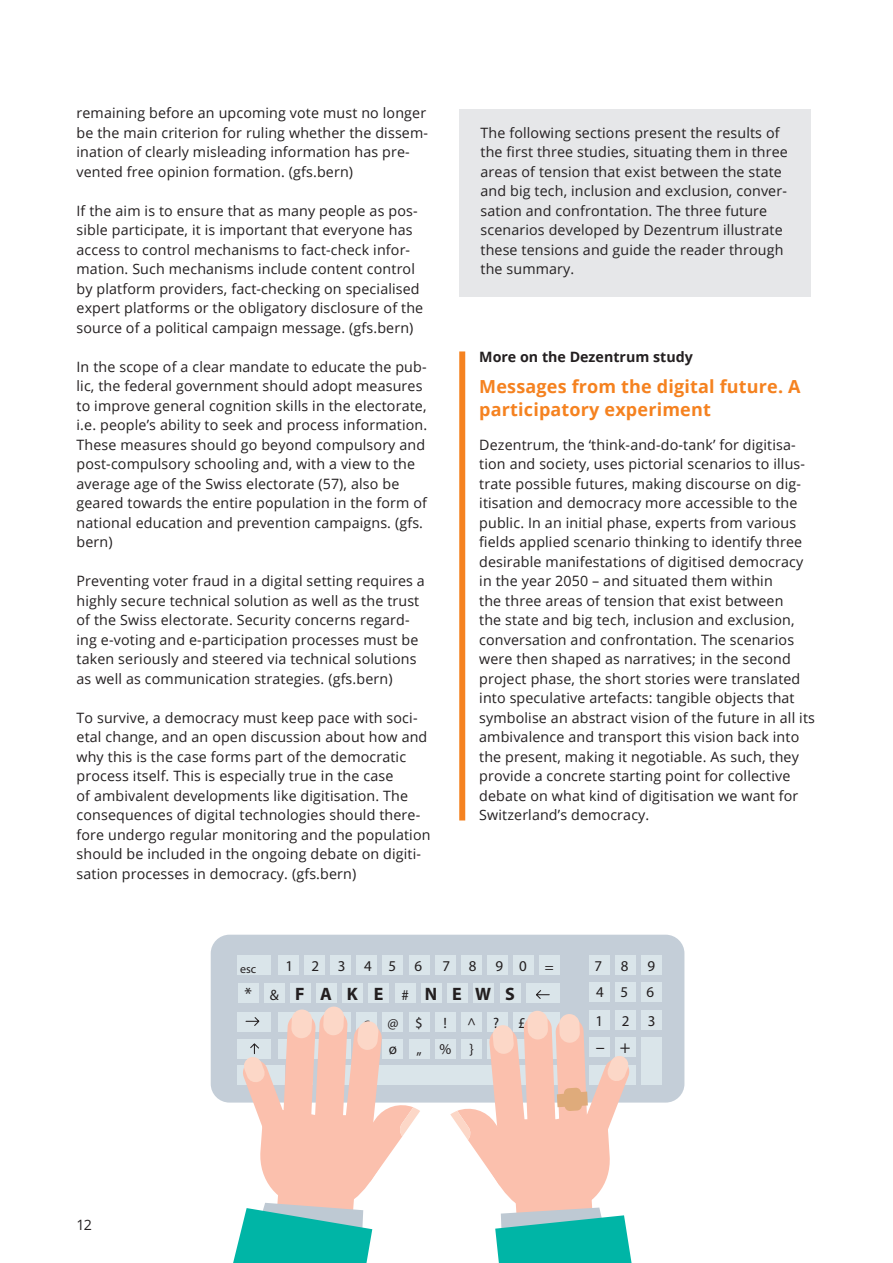
<style>
.page{position:relative;width:893px;height:1263px;background:#fff}
.page>*{position:absolute;margin:0;border:0;box-sizing:border-box;transform-origin:0 0}
.t1{font:700 18px/22.5px "Open Sans";letter-spacing:.01em;color:#f58220}
.t2{font:700 18px "Myriad Pro";letter-spacing:.82em;color:#231f20}
.t3{font:18px "Myriad Pro";color:#231f20}
.t4{font:15px "Myriad Pro";letter-spacing:1.22em;color:#231f20}
.t5{font:14.25px/19.5px "Open Sans";letter-spacing:.01em;color:#231f20}
.t6{font:700 14.25px "Open Sans";color:#231f20}
.t7{font:12px "Myriad Pro";color:#231f20}
.s1{font-size:15px}
.s2{font-weight:700}
</style>
<div class="page">
<div style="left:459px;top:109px;width:352px;height:188px;background:#e6e7e9"></div>
<div style="left:459px;top:351px;width:6px;height:469px;background:#f58220"></div>
<div style="left:211px;top:935px;width:473px;height:167px;background:#c4ced8;border-radius:19px"></div>
<div style="left:237px;top:955px;width:34px;height:20px;background:#dae5ea"></div>
<div style="left:526px;top:984px;width:34px;height:19px;background:#dae5ea"></div>
<div style="left:278px;top:955px;width:21px;height:20px;background:#dae5ea"></div>
<div style="left:304px;top:955px;width:21px;height:20px;background:#dae5ea"></div>
<div style="left:330px;top:955px;width:21px;height:20px;background:#dae5ea"></div>
<div style="left:357px;top:955px;width:20px;height:20px;background:#dae5ea"></div>
<div style="left:383px;top:955px;width:20px;height:20px;background:#dae5ea"></div>
<div style="left:409px;top:955px;width:20px;height:20px;background:#dae5ea"></div>
<div style="left:589px;top:955px;width:20px;height:20px;background:#dae5ea"></div>
<div style="left:615px;top:955px;width:21px;height:20px;background:#dae5ea"></div>
<div style="left:641px;top:955px;width:21px;height:20px;background:#dae5ea"></div>
<div style="left:589px;top:982px;width:20px;height:20px;background:#dae5ea"></div>
<div style="left:615px;top:982px;width:21px;height:20px;background:#dae5ea"></div>
<div style="left:641px;top:982px;width:21px;height:20px;background:#dae5ea"></div>
<div style="left:641px;top:1010px;width:21px;height:20px;background:#dae5ea"></div>
<div style="left:641px;top:1037px;width:21px;height:20px;background:#dae5ea"></div>
<div style="left:641px;top:1046px;width:21px;height:39px;background:#dae5ea"></div>
<div style="left:435px;top:955px;width:20px;height:20px;background:#dae5ea"></div>
<div style="left:461px;top:955px;width:21px;height:20px;background:#dae5ea"></div>
<div style="left:487px;top:955px;width:21px;height:20px;background:#dae5ea"></div>
<div style="left:513px;top:955px;width:21px;height:20px;background:#dae5ea"></div>
<div style="left:238px;top:984px;width:20px;height:19px;background:#dae5ea"></div>
<div style="left:264px;top:984px;width:20px;height:19px;background:#dae5ea"></div>
<div style="left:290px;top:984px;width:21px;height:19px;background:#dae5ea"></div>
<div style="left:316px;top:984px;width:21px;height:19px;background:#dae5ea"></div>
<div style="left:343px;top:984px;width:20px;height:19px;background:#dae5ea"></div>
<div style="left:369px;top:984px;width:20px;height:19px;background:#dae5ea"></div>
<div style="left:395px;top:984px;width:20px;height:19px;background:#dae5ea"></div>
<div style="left:421px;top:984px;width:20px;height:19px;background:#dae5ea"></div>
<div style="left:447px;top:984px;width:21px;height:19px;background:#dae5ea"></div>
<div style="left:473px;top:984px;width:21px;height:19px;background:#dae5ea"></div>
<div style="left:500px;top:984px;width:20px;height:19px;background:#dae5ea"></div>
<div style="left:540px;top:955px;width:20px;height:20px;background:#dae5ea"></div>
<div style="left:409px;top:1012px;width:20px;height:20px;background:#dae5ea"></div>
<div style="left:435px;top:1012px;width:20px;height:20px;background:#dae5ea"></div>
<div style="left:356px;top:1065px;width:151px;height:20px;background:#dae5ea"></div>
<div style="left:409px;top:1039px;width:20px;height:20px;background:#dae5ea"></div>
<div style="left:435px;top:1039px;width:20px;height:20px;background:#dae5ea"></div>
<svg style="left:536px;top:990px;width:14px;height:9px"></svg>
<svg style="left:210px;top:1006px;width:210px;height:257px"></svg>
<svg style="left:450px;top:1010px;width:210px;height:253px"></svg>
<p class="t5" style="left:77px;top:103px;width:353px">remaining before an upcoming vote must no longer be the main criterion for ruling whether the dissem&shy;ination of clearly misleading information has pre&shy;vented free opinion formation. (gfs.bern)</p>
<p class="t5" style="left:77px;top:201px;width:348px">If the aim is to ensure that as many people as pos&shy;sible participate, it is important that everyone has access to control mechanisms to fact-check infor&shy;mation. Such mechanisms include content control by platform providers, fact-checking on specialised expert platforms or the obligatory disclosure of the source of a political campaign message. (gfs.bern)</p>
<p class="t5" style="left:77px;top:357px;width:352px">In the scope of a clear mandate to educate the pub&shy;lic, the federal government should adopt measures to improve general cognition skills in the electorate, i.e. people’s ability to seek and process information.<br>These measures should go beyond compulsory and post-compulsory schooling and, with a view to the average age of the Swiss electorate (57), also be geared towards the entire population in the form of national education and prevention campaigns. (gfs. bern)</p>
<p class="t5" style="left:77px;top:571px;width:350px">Preventing voter fraud in a digital setting requires a highly secure technical solution as well as the trust of the Swiss electorate. Security concerns regard&shy;ing e-voting and e-participation processes must be taken seriously and steered via technical solutions as well as communication strategies. (gfs.bern)</p>
<p class="t5" style="left:77px;top:707px;width:355px">To survive, a democracy must keep pace with soci&shy;etal change, and an open discussion about how and why this is the case forms part of the democratic process itself. This is especially true in the case<br>of ambivalent developments like digitisation. The consequences of digital technologies should there&shy;fore undergo regular monitoring and the population should be included in the ongoing debate on digiti&shy;sation processes in democracy. (gfs.bern)</p>
<p class="t5" style="left:480px;top:122px;width:309px">The following sections present the results of the first three studies, situating them in three areas of tension that exist between the state and big tech, inclusion and exclusion, conver&shy;sation and confrontation. The three future scenarios developed by Dezentrum illustrate these tensions and guide the reader through the summary.</p>
<p class="t6" style="left:479px;top:347px;width:215px">More on the Dezentrum study</p>
<p class="t1" style="left:479px;top:375px;width:323px">Messages from the digital future. A participatory experiment</p>
<p class="t5" style="left:479px;top:435px;width:337px">Dezentrum, the ‘think-and-do-tank’ for digitisa&shy;tion and society, uses pictorial scenarios to illus&shy;trate possible futures, making discourse on dig&shy;itisation and democracy more accessible to the public. In an initial phase, experts from various fields applied scenario thinking to identify three desirable manifestations of digitised democracy in the year 2050 – and situated them within<br>the three areas of tension that exist between<br>the state and big tech, inclusion and exclusion, conversation and confrontation. The scenarios were then shaped as narratives; in the second project phase, the short stories were translated into speculative artefacts: tangible objects that symbolise an abstract vision of the future in all its ambivalence and transport this vision back into the present, making it negotiable. As such, they provide a concrete starting point for collective debate on what kind of digitisation we want for Switzerland’s democracy.</p>
<p class="t7" style="left:240px;top:961px;width:18px">esc</p>
<p class="t4" style="left:285px;top:957px;width:62px">123</p>
<p class="t4" style="left:364px;top:957px;width:60px">456</p>
<p class="t4" style="left:443px;top:957px;width:9px">7</p>
<p class="t4" style="left:469px;top:957px;width:9px">8</p>
<p class="t4" style="left:495px;top:957px;width:33px">9 0</p>
<p class="t4" style="left:594px;top:956px;width:35px">7 8</p>
<p class="t4" style="left:647px;top:956px;width:9px">9</p>
<p class="t4" style="left:545px;top:958px;width:10px">=</p>
<p class="t5" style="left:77px;top:1215px;width:17px">12</p>
<p class="t3" style="left:245px;top:983px;width:62px">*<span class="s1">&amp;</span><span class="s2">F</span></p>
<p class="t4" style="left:402px;top:986px;width:9px">#</p>
<p class="t2" style="left:320px;top:982px;width:65px">AKE</p>
<p class="t2" style="left:425px;top:982px;width:92px">NEWS</p>
<p class="t4" style="left:596px;top:983px;width:60px">456</p>
<p class="t4" style="left:363px;top:1013px;width:61px">ç@$</p>
<p class="t4" style="left:444px;top:1013px;width:5px">!</p>
<p class="t4" style="left:467px;top:1013px;width:34px">^ ?</p>
<p class="t4" style="left:518px;top:1013px;width:9px">£</p>
<p class="t4" style="left:389px;top:1040px;width:10px">ø</p>
<p class="t4" style="left:416px;top:1040px;width:59px">„%}</p>
<p class="t4" style="left:595px;top:1012px;width:62px">123</p>
<p class="t3" style="left:596px;top:1036px;width:36px">– +</p>
</div>
